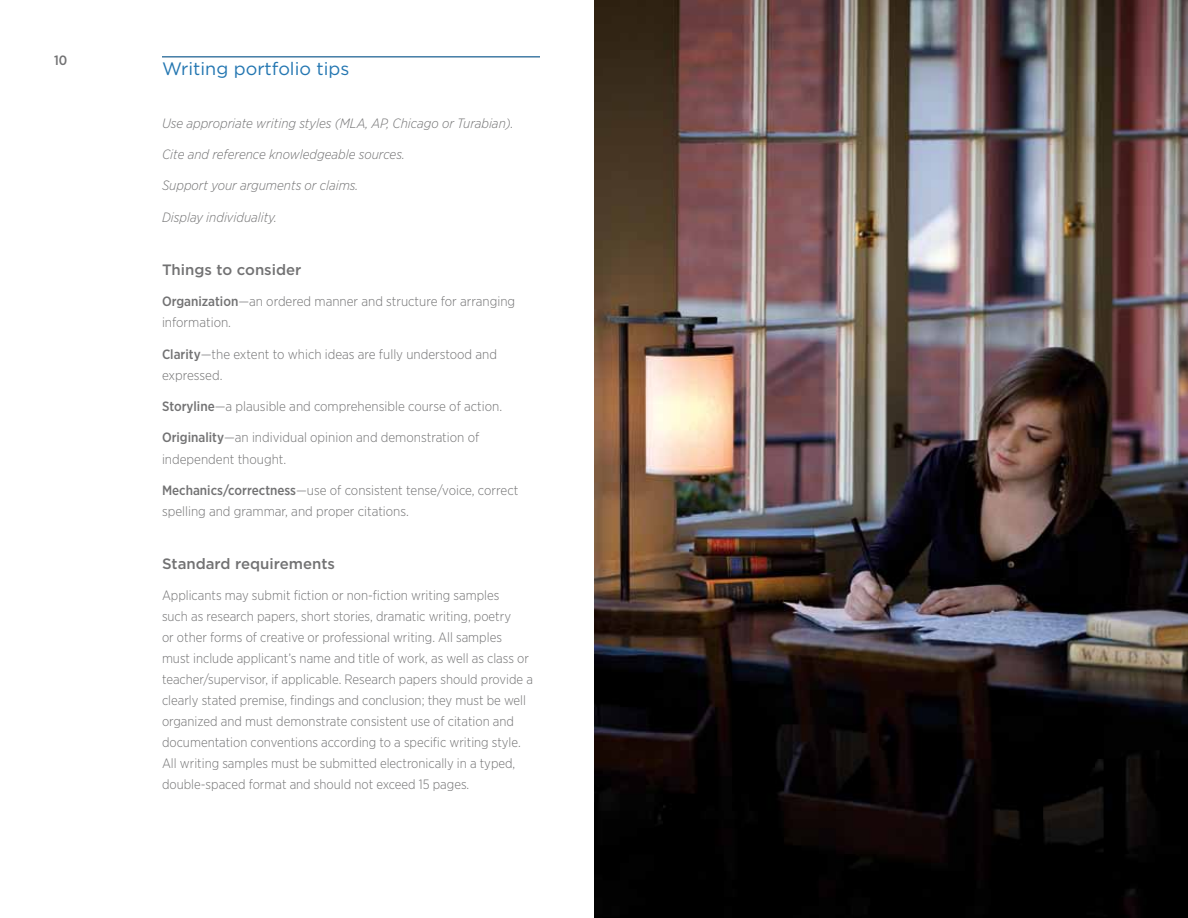
<style>
.page{position:relative;width:1188px;height:918px;background:#fff}
.page>*{position:absolute;margin:0;border:0;box-sizing:border-box;transform-origin:0 0}
.t1{font:18px "Gotham";color:#2376b1}
.t2{font:500 15px "Gotham";color:#727273}
.t3{font:300 13.5px/21px "Gotham Narrow";color:#727273}
.t4{font:italic 300 13.5px "Gotham Narrow";color:#727273}
.t5{font:500 13.5px "Gotham Narrow";color:#727273}
.s1{font-weight:500}
</style>
<div class="page">
<hr style="left:162px;top:57px;width:378px;height:1px;background:#2376b1">
<img style="left:594px;top:0;width:594px;height:918px">
<p class="t5" style="left:54px;top:52px;width:15px">10</p>
<h1 class="t1" style="left:162px;top:57px;width:189px">Writing portfolio tips</h1>
<p class="t4" style="left:162px;top:114px;width:353px">Use appropriate writing styles (MLA, AP, Chicago or Turabian).</p>
<p class="t4" style="left:162px;top:146px;width:244px">Cite and reference knowledgeable sources.</p>
<p class="t4" style="left:162px;top:177px;width:198px">Support your arguments or claims.</p>
<p class="t4" style="left:162px;top:209px;width:116px">Display individuality.</p>
<p class="t2" style="left:162px;top:259px;width:141px">Things to consider</p>
<p class="t3" style="left:162px;top:290px;width:355px"><span class="s1">Organization</span>—an ordered manner and structure for arranging information.</p>
<p class="t3" style="left:162px;top:343px;width:337px"><span class="s1">Clarity</span>—the extent to which ideas are fully understood and expressed.</p>
<p class="t3" style="left:162px;top:395px;width:342px"><span class="s1">Storyline</span>—a plausible and comprehensible course of action.</p>
<p class="t3" style="left:162px;top:427px;width:319px"><span class="s1">Originality</span>—an individual opinion and demonstration of independent thought.</p>
<p class="t3" style="left:162px;top:479px;width:358px"><span class="s1">Mechanics/correctness</span>—use of consistent tense/voice, correct spelling and grammar, and proper citations.</p>
<p class="t2" style="left:162px;top:553px;width:175px">Standard requirements</p>
<p class="t3" style="left:162px;top:584px;width:372px">Applicants may submit fiction or non-fiction writing samples<br>such as research papers, short stories, dramatic writing, poetry<br>or other forms of creative or professional writing. All samples must include applicant’s name and title of work, as well as class or teacher/supervisor, if applicable. Research papers should provide a clearly stated premise, findings and conclusion; they must be well organized and must demonstrate consistent use of citation and documentation conventions according to a specific writing style.<br>All writing samples must be submitted electronically in a typed, double-spaced format and should not exceed 15 pages.</p>
</div>
